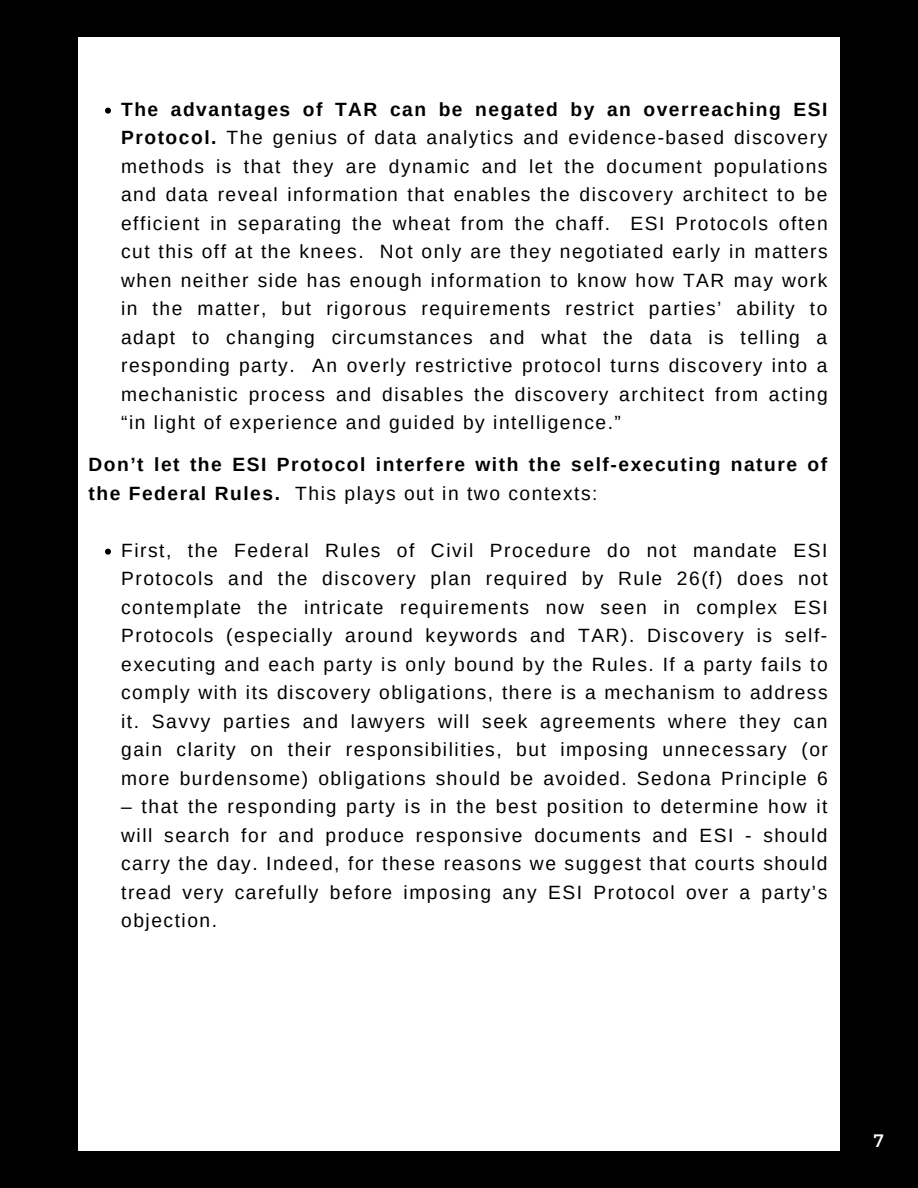
<style>
.page{position:relative;width:918px;height:1188px;background:#000}
.page>*{position:absolute;margin:0;border:0;box-sizing:border-box;transform-origin:0 0}
.t1{font:19.2px/28.5px "Arimo";letter-spacing:.08em;color:#000;text-align:justify}
.t2{font:700 19.2px/28.5px "Arimo";letter-spacing:.08em;color:#000}
.t3{font:18px "Montserrat";color:#fff}
.s1{font-weight:700}
.s2{font-weight:400}
</style>
<div class="page">
<div style="left:78px;top:37px;width:762px;height:1114px;background:#fff"></div>
<svg style="left:105px;top:108px;width:6px;height:6px"></svg>
<svg style="left:105px;top:549px;width:6px;height:6px"></svg>
<p class="t1" style="left:121px;top:95px;width:708px"><span class="s1">The advantages of TAR can be negated by an overreaching ESI Protocol.</span> The genius of data analytics and evidence-based discovery methods is that they are dynamic and let the document populations and data reveal information that enables the discovery architect to be efficient in separating the wheat from the chaff. ESI Protocols often cut this off at the knees. Not only are they negotiated early in matters when neither side has enough information to know how TAR may work in the matter, but rigorous requirements restrict parties’ ability to adapt to changing circumstances and what the data is telling a responding party. An overly restrictive protocol turns discovery into a mechanistic process and disables the discovery architect from acting “in light of experience and guided by intelligence.”</p>
<p class="t2" style="left:88px;top:450px;width:740px">Don’t let the ESI Protocol interfere with the self-executing nature of the Federal Rules. <span class="s2">This plays out in two contexts:</span></p>
<p class="t1" style="left:121px;top:536px;width:708px">First, the Federal Rules of Civil Procedure do not mandate ESI Protocols and the discovery plan required by Rule 26(f) does not contemplate the intricate requirements now seen in complex ESI Protocols (especially around keywords and TAR). Discovery is self&shy;executing and each party is only bound by the Rules. If a party fails to comply with its discovery obligations, there is a mechanism to address it. Savvy parties and lawyers will seek agreements where they can gain clarity on their responsibilities, but imposing unnecessary (or more burdensome) obligations should be avoided. Sedona Principle 6</p>
<p class="t1" style="left:121px;top:792px;width:708px">– that the responding party is in the best position to determine how it will search for and produce responsive documents and ESI - should carry the day. Indeed, for these reasons we suggest that courts should tread very carefully before imposing any ESI Protocol over a party’s objection.</p>
<p class="t3" style="left:874px;top:1129px;width:12px">7</p>
</div>
